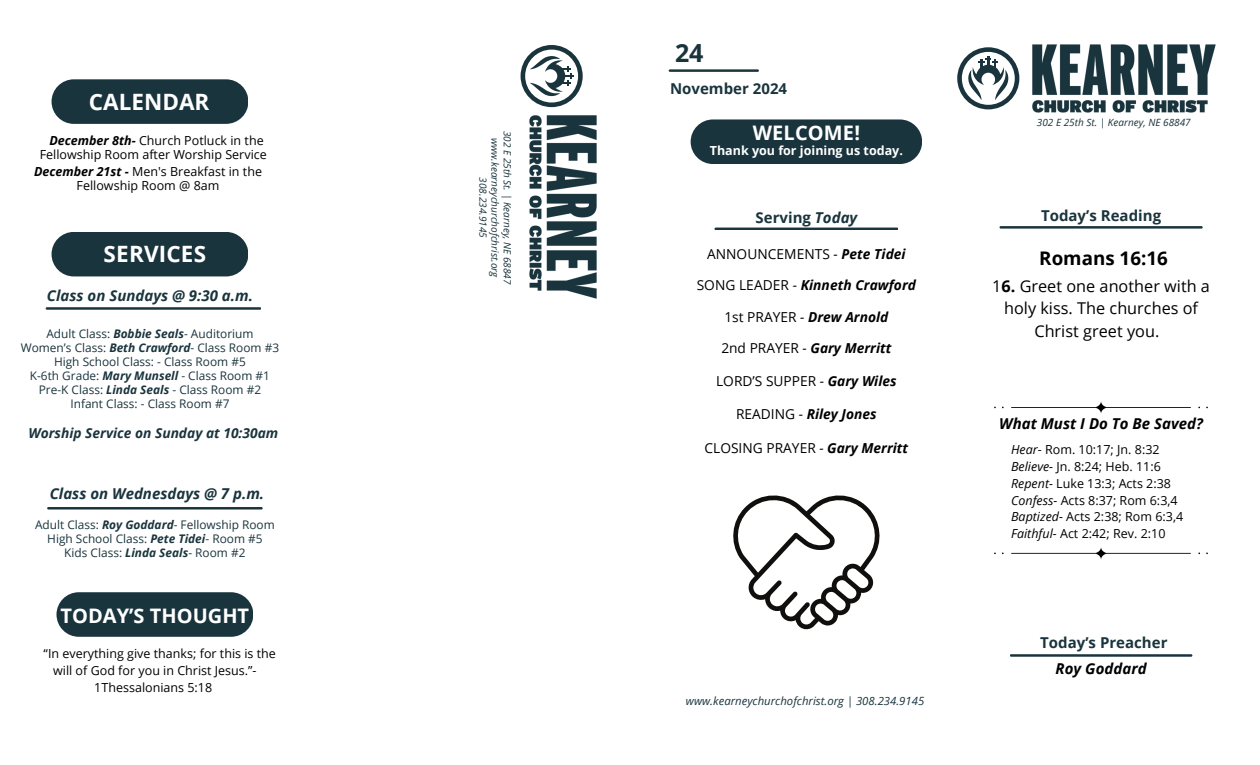
<style>
.page{position:relative;width:1260px;height:765px;background:#fff}
.page>*{position:absolute;margin:0;border:0;box-sizing:border-box;transform-origin:0 0}
.t1{font:700 25px "Open Sans";color:#1a343d}
.t2{font:700 22.5px "Open Sans";letter-spacing:.005em;color:#fff}
.t3{font:700 20px "Open Sans";color:#fff}
.t4{font:700 18.75px "Open Sans";color:#000}
.t5{font:16.25px/22.5px "Open Sans";color:#000;text-align:center}
.t6{font:700 15px "Open Sans";color:#1a343d}
.t7{font:italic 700 15px "Open Sans";color:#1a343d}
.t8{font:italic 700 15px "Open Sans";color:#000}
.t9{font:italic 700 13.75px "Open Sans";color:#000}
.t10{font:13.75px "Open Sans";color:#000}
.t11{font:italic 700 13.75px "Open Sans";color:#1a343d}
.t12{font:12.5px/14px "Open Sans";color:#000;text-align:center}
.t13{font:700 12.5px "Open Sans";color:#fff}
.t14{font:11.88px "Open Sans";color:#1a343d}
.t15{font:italic 11.38px "Open Sans";color:#1a343d}
.t16{font:italic 10px/12.2px "Open Sans";color:#1a343d;text-align:center}
.s1{font-weight:700;font-style:italic}
.s2{font-style:italic}
.s3{font-weight:400;font-style:normal}
.s4{font-weight:400}
.s5{font-weight:700}
</style>
<div class="page">
<div style="left:52px;top:79px;width:196px;height:45px;background:#1a343d;border-radius:22px"></div>
<img style="left:529px;top:115px;width:68px;height:184px">
<svg style="left:521px;top:45px;width:62px;height:62px"></svg>
<div style="left:52px;top:232px;width:196px;height:44px;background:#1a343d;border-radius:22px"></div>
<hr style="left:669px;top:69px;width:90px;height:3px;background:#1a343d">
<div style="left:691px;top:119px;width:231px;height:45px;background:#1a343d;border-radius:22px"></div>
<hr style="left:714px;top:228px;width:184px;height:2px;background:#1a343d">
<svg style="left:957px;top:47px;width:62px;height:62px"></svg>
<img style="left:1032px;top:44px;width:184px;height:69px">
<hr style="left:47px;top:507px;width:216px;height:3px;background:#1a343d">
<hr style="left:46px;top:307px;width:215px;height:3px;background:#1a343d">
<div style="left:56px;top:592px;width:197px;height:45px;background:#1a343d;border-radius:22px"></div>
<hr style="left:1000px;top:226px;width:203px;height:3px;background:#1a343d">
<hr style="left:1010px;top:654px;width:182px;height:3px;background:#1a343d">
<svg style="left:1011px;top:401px;width:180px;height:12px"></svg>
<svg style="left:1011px;top:547px;width:180px;height:12px"></svg>
<svg style="left:733px;top:495px;width:147px;height:134px"></svg>
<p class="t2" style="left:89px;top:86px;width:122px">CALENDAR</p>
<p class="t12" style="left:40px;top:133px;width:229px"><span class="s1">December 8th-</span> Church Potluck in the<br>Fellowship Room after Worship Service</p>
<p class="t12" style="left:34px;top:164px;width:230px"><span class="s1">December 21st -</span> Men's Breakfast in the<br>Fellowship Room @ 8am</p>
<p class="t2" style="left:104px;top:238px;width:104px">SERVICES</p>
<h4 class="t7" style="left:47px;top:285px;width:208px">Class on Sundays @ 9:30 a.m.</h4>
<p class="t14" style="left:46px;top:325px;width:209px">Adult Class: <span class="s1">Bobbie Seals</span>- Auditorium</p>
<p class="t14" style="left:21px;top:339px;width:260px">Women’s Class: <span class="s1">Beth Crawford</span>- Class Room #3</p>
<p class="t14" style="left:54px;top:353px;width:193px">High School Class: - Class Room #5</p>
<p class="t14" style="left:30px;top:367px;width:242px">K-6th Grade: <span class="s1">Mary Munsell</span> - Class Room #1</p>
<p class="t14" style="left:39px;top:381px;width:224px">Pre-K Class: <span class="s1">Linda Seals</span> - Class Room #2</p>
<h6 class="t14" style="left:70px;top:395px;width:161px">Infant Class: - Class Room #7</h6>
<p class="t11" style="left:28px;top:423px;width:251px">Worship Service on Sunday at 10:30am</p>
<p class="t7" style="left:50px;top:483px;width:216px">Class on Wednesdays @ 7 p.m.</p>
<p class="t14" style="left:35px;top:517px;width:241px">Adult Class: <span class="s1">Roy Goddard</span>- Fellowship Room</p>
<h1 class="t14" style="left:47px;top:531px;width:217px">High School Class: <span class="s1">Pete Tidei</span>- Room #5</h1>
<h4 class="t14" style="left:64px;top:545px;width:183px">Kids Class: <span class="s1">Linda Seals</span>- Room #2</h4>
<p class="t3" style="left:61px;top:601px;width:190px">TODAY’S THOUGHT</p>
<h4 class="t12" style="left:44px;top:646px;width:234px">“In everything give thanks; for this is the</h4>
<h4 class="t12" style="left:53px;top:663px;width:205px">will of God for you in Christ Jesus.”-</h4>
<h4 class="t12" style="left:94px;top:680px;width:119px">1Thessalonians 5:18</h4>
<p class="t16" style="left:514px;top:131px;width:155px;rotate:90deg">302 E 25th St. | Kearney, NE 68847 www.kearneychurchofchrist.org</p>
<p class="t16" style="left:489px;top:177px;width:62px;rotate:90deg">308.234.9145</p>
<p class="t1" style="left:675px;top:36px;width:30px">24</p>
<h2 class="t6" style="left:670px;top:78px;width:119px">November 2024</h2>
<h4 class="t3" style="left:753px;top:119px;width:109px">WELCOME!</h4>
<p class="t13" style="left:710px;top:142px;width:195px">Thank you for joining us today.</p>
<h6 class="t6" style="left:756px;top:207px;width:103px">Serving <span class="s2">Today</span></h6>
<p class="t10" style="left:707px;top:244px;width:200px">ANNOUNCEMENTS <span class="s2">-</span> <span class="s1">Pete Tidei</span></p>
<p class="t9" style="left:697px;top:275px;width:221px"><span class="s3">SONG LEADER</span> <span class="s4">-</span> Kinneth Crawford</p>
<p class="t9" style="left:724px;top:307px;width:165px"><span class="s3">1st PRAYER</span> <span class="s4">-</span> Drew Arnold</p>
<p class="t9" style="left:721px;top:338px;width:172px"><span class="s3">2nd PRAYER</span> <span class="s4">-</span> Gary Merritt</p>
<p class="t10" style="left:716px;top:371px;width:182px">LORD’S SUPPER <span class="s2">-</span> <span class="s1">Gary Wiles</span></p>
<p class="t9" style="left:736px;top:405px;width:142px"><span class="s3">READING</span> <span class="s4">-</span> RileyJones</p>
<h4 class="t10" style="left:705px;top:438px;width:205px">CLOSING PRAYER <span class="s2">-</span> <span class="s1">Gary Merritt</span></h4>
<p class="t15" style="left:686px;top:693px;width:240px">www.kearneychurchofchrist.org | 308.234.9145</p>
<h4 class="t16" style="left:1037px;top:116px;width:155px">302 E 25th St. | Kearney, NE 68847</h4>
<p class="t6" style="left:1041px;top:205px;width:122px">Today’s Reading</p>
<h3 class="t4" style="left:1039px;top:245px;width:130px">Romans 16:16</h3>
<h5 class="t5" style="left:992px;top:274px;width:219px">1<span class="s5">6.</span> Greet one another with a holy kiss. The churches of<br>Christ greet you.</h5>
<p class="t8" style="left:999px;top:413px;width:205px">What Must I Do To Be Saved?</p>
<p class="t12" style="left:1011px;top:442px;width:150px"><span class="s2">Hear</span>- Rom. 10:17; Jn. 8:32</p>
<p class="t12" style="left:1011px;top:459px;width:151px"><span class="s2">Believe-</span> Jn. 8:24; Heb. 11:6</p>
<p class="t12" style="left:1011px;top:476px;width:161px"><span class="s2">Repent-</span> Luke 13:3; Acts 2:38</p>
<p class="t12" style="left:1011px;top:493px;width:168px"><span class="s2">Confess-</span> Acts 8:37; Rom 6:3,4</p>
<p class="t12" style="left:1011px;top:510px;width:174px"><span class="s2">Baptized-</span> Acts 2:38; Rom 6:3,4</p>
<p class="t12" style="left:1011px;top:526px;width:156px"><span class="s2">Faithful-</span> Act 2:42; Rev. 2:10</p>
<p class="t6" style="left:1040px;top:632px;width:129px">Today’s Preacher</p>
<h2 class="t8" style="left:1056px;top:658px;width:92px">Roy Goddard</h2>
</div>
